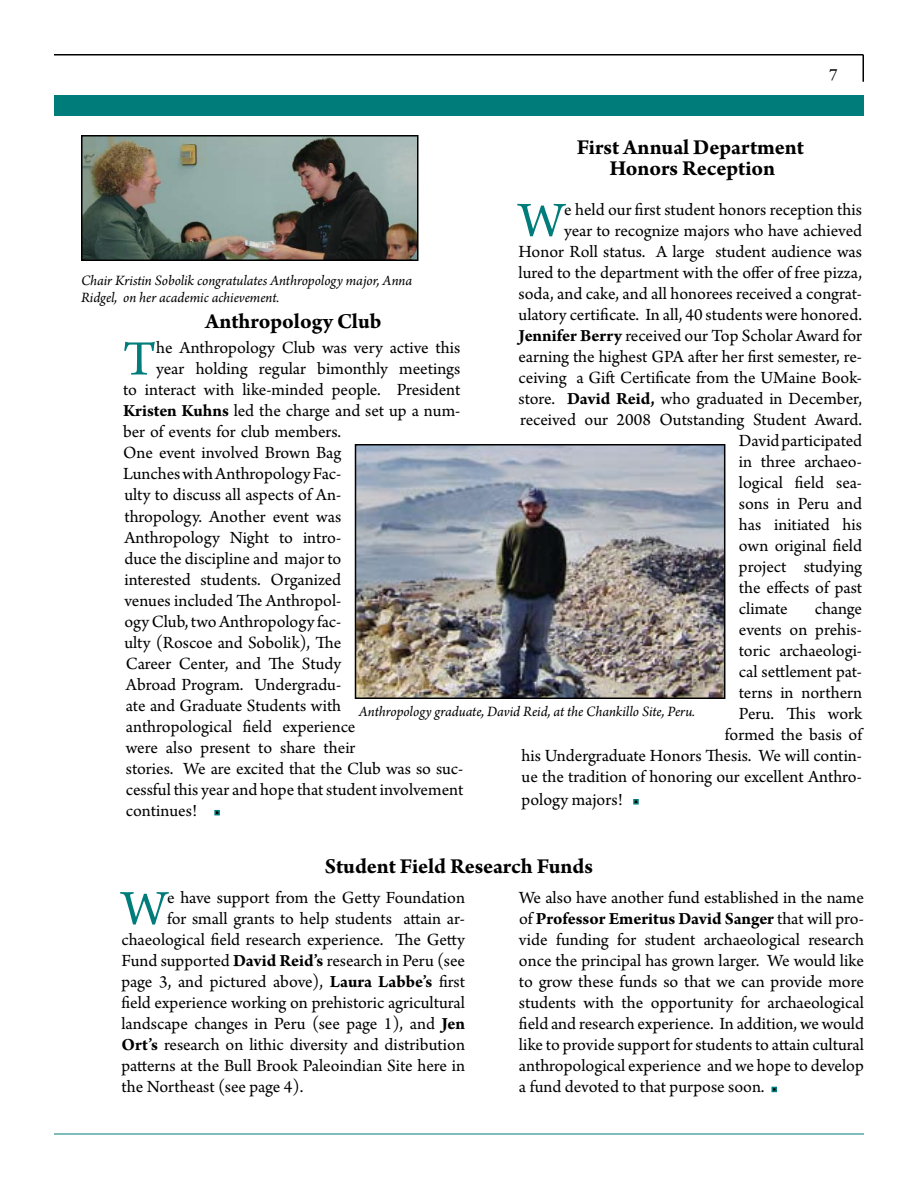
<style>
.page{position:relative;width:918px;height:1188px;background:#fff}
.page>*{position:absolute;margin:0;border:0;box-sizing:border-box;transform-origin:0 0}
.t1{font:52.05px "Arno Pro";color:#007c7b}
.t2{font:700 22.5px/21px "Arno Pro";letter-spacing:-.005em;color:#000;text-align:center}
.t3{font:18px/21px "Arno Pro";color:#000;text-align:justify}
.t4{font:italic 15px/16.5px "Arno Pro";letter-spacing:-.005em;color:#000}
.s1{font-weight:700}
</style>
<div class="page">
<img style="left:84px;top:138px;width:331px;height:120px">
<div style="left:81px;top:135px;width:337px;height:126px;border:2px solid #000"></div>
<svg style="left:633px;top:799px;width:6px;height:6px"></svg>
<svg style="left:214px;top:810px;width:6px;height:5px"></svg>
<svg style="left:772px;top:1087px;width:5px;height:5px"></svg>
<img style="left:358px;top:447px;width:364px;height:249px">
<div style="left:355px;top:444px;width:370px;height:255px;border:2px solid #000"></div>
<div style="left:54px;top:95px;width:809px;height:21px;background:#007c7b"></div>
<hr style="left:54px;top:54px;width:809px;height:2px;background:#000">
<hr style="left:862px;top:55px;width:2px;height:27px;background:#000">
<hr style="left:54px;top:1134px;width:810px;height:1px;background:#007c7b">
<p class="t2" style="left:577px;top:138px;width:229px">First Annual Department<br>Honors Reception</p>
<p class="t3" style="left:829px;top:65px;width:10px">7</p>
<h1 class="t1" style="left:519px;top:191px;width:47px">W</h1>
<p class="t3" style="left:564px;top:200px;width:300px">e held our first student honors reception this</p>
<p class="t3" style="left:564px;top:221px;width:299px">year to recognize majors who have achieved</p>
<p class="t3" style="left:519px;top:242px;width:345px">Honor Roll status. A large student audience was</p>
<p class="t3" style="left:519px;top:263px;width:345px">lured to the department with the offer of free pizza,</p>
<p class="t3" style="left:519px;top:284px;width:345px">soda, and cake, and all honorees received a congrat-</p>
<p class="t3" style="left:519px;top:305px;width:345px">ulatory certificate. In all, 40 students were honored.</p>
<p class="t3" style="left:519px;top:326px;width:345px"><span class="s1">Jennifer Berry</span> received our Top Scholar Award for</p>
<p class="t3" style="left:519px;top:347px;width:345px">earning the highest GPA after her first semester, re-</p>
<p class="t3" style="left:519px;top:368px;width:345px">ceiving a Gift Certificate from the UMaine Book-</p>
<p class="t3" style="left:519px;top:389px;width:345px">store. <span class="s1">David Reid,</span> who graduated in December,</p>
<p class="t3" style="left:520px;top:410px;width:344px">received our 2008 Outstanding Student Award.</p>
<p class="t3" style="left:739px;top:431px;width:125px">David participated</p>
<p class="t3" style="left:739px;top:452px;width:125px">in three archaeo-</p>
<p class="t3" style="left:739px;top:473px;width:125px">logical field sea-</p>
<p class="t3" style="left:739px;top:494px;width:125px">sons in Peru and</p>
<p class="t3" style="left:739px;top:515px;width:125px">has initiated his</p>
<p class="t3" style="left:739px;top:536px;width:125px">own original field</p>
<p class="t3" style="left:739px;top:557px;width:125px">project studying</p>
<p class="t3" style="left:739px;top:578px;width:125px">the effects of past</p>
<p class="t3" style="left:739px;top:599px;width:50px">climate</p>
<p class="t3" style="left:815px;top:599px;width:49px">change</p>
<p class="t3" style="left:739px;top:620px;width:125px">events on prehis-</p>
<p class="t3" style="left:739px;top:641px;width:125px">toric archaeologi-</p>
<p class="t3" style="left:739px;top:662px;width:125px">cal settlement pat-</p>
<p class="t3" style="left:739px;top:683px;width:125px">terns in northern</p>
<p class="t3" style="left:739px;top:704px;width:125px">Peru. This work</p>
<p class="t3" style="left:725px;top:725px;width:139px">formed the basis of</p>
<p class="t3" style="left:522px;top:746px;width:342px">his Undergraduate Honors Thesis. We will contin-</p>
<p class="t3" style="left:522px;top:767px;width:342px">ue the tradition of honoring our excellent Anthro-</p>
<p class="t3" style="left:522px;top:790px;width:103px">pology majors!</p>
<p class="t4" style="left:81px;top:273px;width:333px">Chair Kristin Sobolik congratulates Anthropology major, Anna<br>Ridgel, on her academic achievement.</p>
<p class="t2" style="left:205px;top:312px;width:178px">Anthropology Club</p>
<h1 class="t1" style="left:123px;top:329px;width:35px">T</h1>
<p class="t3" style="left:156px;top:338px;width:306px">he Anthropology Club was very active this</p>
<p class="t3" style="left:156px;top:360px;width:306px">year holding regular bimonthly meetings</p>
<p class="t3" style="left:123px;top:381px;width:339px">to interact with like-minded people. President</p>
<p class="t3" style="left:123px;top:402px;width:339px"><span class="s1">Kristen Kuhns</span> led the charge and set up a num-</p>
<p class="t3" style="left:123px;top:423px;width:220px">ber of events for club members.</p>
<p class="t3" style="left:123px;top:444px;width:220px">One event involved Brown Bag</p>
<p class="t3" style="left:123px;top:465px;width:220px">Lunches with Anthropology Fac-</p>
<p class="t3" style="left:124px;top:486px;width:218px">ulty to discuss all aspects of An-</p>
<p class="t3" style="left:124px;top:507px;width:218px">thropology. Another event was</p>
<p class="t3" style="left:124px;top:528px;width:218px">Anthropology Night to intro-</p>
<p class="t3" style="left:124px;top:549px;width:218px">duce the discipline and major to</p>
<p class="t3" style="left:124px;top:570px;width:218px">interested students. Organized</p>
<p class="t3" style="left:124px;top:591px;width:218px">venues included The Anthropol-</p>
<p class="t3" style="left:124px;top:612px;width:218px">ogy Club, two Anthropology fac-</p>
<p class="t3" style="left:124px;top:633px;width:218px">ulty (Roscoe and Sobolik), The</p>
<p class="t3" style="left:126px;top:654px;width:217px">Career Center, and The Study</p>
<p class="t3" style="left:126px;top:675px;width:217px">Abroad Program. Undergradu-</p>
<p class="t3" style="left:126px;top:696px;width:217px">ate and Graduate Students with</p>
<p class="t3" style="left:126px;top:717px;width:231px">anthropological field experience</p>
<p class="t3" style="left:126px;top:738px;width:231px">were also present to share their</p>
<p class="t3" style="left:126px;top:759px;width:339px">stories. We are excited that the Club was so suc-</p>
<p class="t3" style="left:126px;top:780px;width:339px">cessful this year and hope that student involvement</p>
<p class="t3" style="left:126px;top:801px;width:73px">continues!</p>
<p class="t4" style="left:359px;top:704px;width:338px">Anthropology graduate, David Reid, at the Chankillo Site, Peru.</p>
<p class="t2" style="left:325px;top:857px;width:270px">Student Field Research Funds</p>
<h1 class="t1" style="left:122px;top:879px;width:47px">W</h1>
<p class="t3" style="left:167px;top:888px;width:299px">e have support from the Getty Foundation</p>
<p class="t3" style="left:167px;top:909px;width:299px">for small grants to help students attain ar-</p>
<p class="t3" style="left:122px;top:930px;width:345px">chaeological field research experience. The Getty</p>
<p class="t3" style="left:122px;top:951px;width:345px">Fund supported <span class="s1">David Reid’s</span> research in Peru (see</p>
<p class="t3" style="left:122px;top:972px;width:345px">page 3, and pictured above), <span class="s1">Laura Labbe’s</span> first</p>
<p class="t3" style="left:122px;top:993px;width:345px">field experience working on prehistoric agricultural</p>
<p class="t3" style="left:122px;top:1014px;width:345px">landscape changes in Peru (see page 1), and <span class="s1">Jen</span></p>
<p class="t3" style="left:122px;top:1035px;width:345px"><span class="s1">Ort’s</span> research on lithic diversity and distribution</p>
<p class="t3" style="left:122px;top:1056px;width:345px">patterns at the Bull Brook Paleoindian Site here in</p>
<p class="t3" style="left:122px;top:1077px;width:183px">the Northeast (see page 4).</p>
<p class="t3" style="left:519px;top:888px;width:347px">We also have another fund established in the name of <span class="s1">Professor Emeritus David Sanger</span> that will pro&shy;vide funding for student archaeological research once the principal has grown larger. We would like to grow these funds so that we can provide more students with the opportunity for archaeological field and research experience. In addition, we would like to provide support for students to attain cultural anthropological experience and we hope to develop a fund devoted to that purpose soon.</p>
</div>
